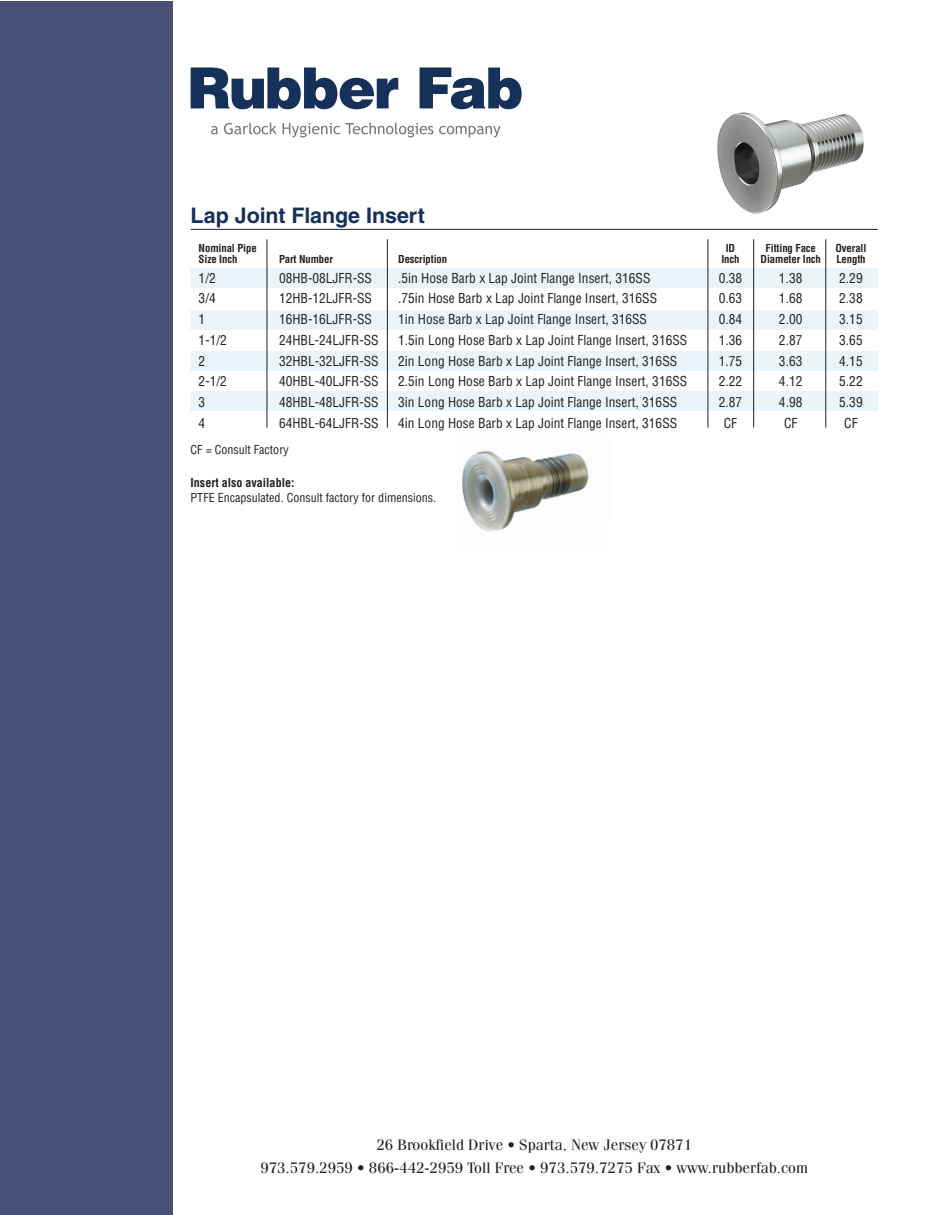
<style>
.page{position:relative;width:945px;height:1215px;background:#fff}
.page>*{position:absolute;margin:0;border:0;box-sizing:border-box;transform-origin:0 0}
._2_hose_name{font:700 21.45px "Helvetica LT Std";letter-spacing:-.005em;color:#153059}
.t1{font:15.15px "Fenice Std";color:#231f20}
.parstl_lits_2{font:condensed 13.35px "Helvetica LT Std";color:#231f20}
.part_list{font:condensed 12px "Helvetica LT Std";color:#231f20}
.part_list-2{font:700 condensed 12px "Helvetica LT Std";color:#231f20}
.parstl_lits_2-2{font:condensed 12px "Helvetica LT Std";color:#231f20}
.chart_top{font:700 condensed 10.65px "Helvetica LT Std";letter-spacing:-.01em;color:#231f20}
</style>
<div class="page">
<div style="left:1px;top:1px;width:172px;height:1214px;background:#485175"></div>
<svg style="left:191px;top:68px;width:207px;height:41px"></svg>
<svg style="left:420px;top:68px;width:102px;height:41px"></svg>
<svg style="left:211px;top:126px;width:7px;height:8px"></svg>
<svg style="left:224px;top:123px;width:53px;height:11px"></svg>
<svg style="left:283px;top:123px;width:150px;height:14px"></svg>
<svg style="left:439px;top:126px;width:62px;height:11px"></svg>
<img style="left:717px;top:112px;width:147px;height:102px">
<div style="left:191px;top:268px;width:687px;height:20px;background:#ebf5f9"></div>
<div style="left:191px;top:310px;width:687px;height:20px;background:#ebf5f9"></div>
<div style="left:191px;top:351px;width:687px;height:20px;background:#ebf5f9"></div>
<div style="left:191px;top:392px;width:687px;height:19px;background:#ebf5f9"></div>
<hr style="left:267px;top:239px;width:1px;height:189px;background:#231f20">
<hr style="left:387px;top:239px;width:1px;height:189px;background:#231f20">
<hr style="left:708px;top:239px;width:1px;height:189px;background:#231f20">
<hr style="left:753px;top:239px;width:1px;height:189px;background:#231f20">
<hr style="left:825px;top:239px;width:1px;height:189px;background:#231f20">
<hr style="left:191px;top:229px;width:687px;height:1px;background:#231f20">
<img style="left:462px;top:450px;width:127px;height:82px">
<p class="_2_hose_name" style="left:191px;top:202px;width:236px">Lap Joint Flange Insert</p>
<p class="chart_top" style="left:199px;top:241px;width:60px">Nominal Pipe</p>
<p class="chart_top" style="left:726px;top:241px;width:11px">ID</p>
<p class="chart_top" style="left:766px;top:241px;width:52px">Fitting Face</p>
<p class="chart_top" style="left:836px;top:241px;width:32px">Overall</p>
<p class="chart_top" style="left:199px;top:252px;width:40px">Size Inch</p>
<p class="chart_top" style="left:279px;top:252px;width:55px">Part Number</p>
<p class="chart_top" style="left:398px;top:252px;width:50px">Description</p>
<p class="chart_top" style="left:721px;top:252px;width:20px">Inch</p>
<p class="chart_top" style="left:761px;top:252px;width:62px">Diameter Inch</p>
<p class="chart_top" style="left:836px;top:252px;width:31px">Length</p>
<p class="parstl_lits_2" style="left:199px;top:269px;width:19px">1/2</p>
<p class="parstl_lits_2" style="left:279px;top:269px;width:95px">08HB-08LJFR-SS</p>
<p class="parstl_lits_2" style="left:398px;top:269px;width:254px">.5in Hose Barb x Lap Joint Flange Insert, 316SS</p>
<p class="parstl_lits_2" style="left:719px;top:269px;width:25px">0.38</p>
<p class="parstl_lits_2" style="left:779px;top:269px;width:25px">1.38</p>
<p class="parstl_lits_2" style="left:839px;top:269px;width:25px">2.29</p>
<p class="parstl_lits_2" style="left:199px;top:290px;width:19px">3/4</p>
<p class="parstl_lits_2" style="left:279px;top:290px;width:95px">12HB-12LJFR-SS</p>
<p class="parstl_lits_2" style="left:398px;top:290px;width:260px">.75in Hose Barb x Lap Joint Flange Insert, 316SS</p>
<p class="parstl_lits_2" style="left:719px;top:290px;width:25px">0.63</p>
<p class="parstl_lits_2" style="left:779px;top:290px;width:25px">1.68</p>
<p class="parstl_lits_2" style="left:839px;top:290px;width:25px">2.38</p>
<p class="parstl_lits_2" style="left:199px;top:311px;width:8px">1</p>
<p class="parstl_lits_2" style="left:279px;top:311px;width:95px">16HB-16LJFR-SS</p>
<p class="parstl_lits_2" style="left:398px;top:311px;width:250px">1in Hose Barb x Lap Joint Flange Insert, 316SS</p>
<p class="parstl_lits_2" style="left:719px;top:311px;width:25px">0.84</p>
<p class="parstl_lits_2" style="left:779px;top:311px;width:25px">2.00</p>
<p class="parstl_lits_2" style="left:839px;top:311px;width:25px">3.15</p>
<p class="parstl_lits_2" style="left:199px;top:332px;width:30px">1-1/2</p>
<p class="parstl_lits_2" style="left:279px;top:332px;width:101px">24HBL-24LJFR-SS</p>
<p class="parstl_lits_2" style="left:398px;top:332px;width:291px">1.5in Long Hose Barb x Lap Joint Flange Insert, 316SS</p>
<p class="parstl_lits_2" style="left:719px;top:332px;width:25px">1.36</p>
<p class="parstl_lits_2" style="left:779px;top:332px;width:25px">2.87</p>
<p class="parstl_lits_2" style="left:839px;top:332px;width:25px">3.65</p>
<p class="parstl_lits_2" style="left:199px;top:352px;width:8px">2</p>
<p class="parstl_lits_2" style="left:279px;top:352px;width:101px">32HBL-32LJFR-SS</p>
<p class="parstl_lits_2" style="left:398px;top:352px;width:281px">2in Long Hose Barb x Lap Joint Flange Insert, 316SS</p>
<p class="parstl_lits_2" style="left:719px;top:352px;width:25px">1.75</p>
<p class="parstl_lits_2" style="left:779px;top:352px;width:25px">3.63</p>
<p class="parstl_lits_2" style="left:839px;top:352px;width:25px">4.15</p>
<p class="parstl_lits_2" style="left:199px;top:373px;width:30px">2-1/2</p>
<p class="parstl_lits_2" style="left:279px;top:373px;width:101px">40HBL-40LJFR-SS</p>
<p class="parstl_lits_2" style="left:398px;top:373px;width:291px">2.5in Long Hose Barb x Lap Joint Flange Insert, 316SS</p>
<p class="parstl_lits_2" style="left:719px;top:373px;width:25px">2.22</p>
<p class="parstl_lits_2" style="left:779px;top:373px;width:25px">4.12</p>
<p class="parstl_lits_2" style="left:839px;top:373px;width:25px">5.22</p>
<p class="parstl_lits_2" style="left:199px;top:394px;width:8px">3</p>
<p class="parstl_lits_2" style="left:279px;top:394px;width:101px">48HBL-48LJFR-SS</p>
<p class="parstl_lits_2" style="left:398px;top:394px;width:281px">3in Long Hose Barb x Lap Joint Flange Insert, 316SS</p>
<p class="parstl_lits_2" style="left:719px;top:394px;width:25px">2.87</p>
<p class="parstl_lits_2" style="left:779px;top:394px;width:25px">4.98</p>
<p class="parstl_lits_2" style="left:839px;top:394px;width:25px">5.39</p>
<p class="parstl_lits_2" style="left:199px;top:415px;width:8px">4</p>
<p class="parstl_lits_2" style="left:279px;top:415px;width:101px">64HBL-64LJFR-SS</p>
<p class="parstl_lits_2" style="left:398px;top:415px;width:281px">4in Long Hose Barb x Lap Joint Flange Insert, 316SS</p>
<p class="parstl_lits_2" style="left:724px;top:415px;width:15px">CF</p>
<p class="parstl_lits_2" style="left:784px;top:415px;width:15px">CF</p>
<p class="parstl_lits_2" style="left:844px;top:415px;width:15px">CF</p>
<p class="parstl_lits_2-2" style="left:191px;top:442px;width:100px">CF = Consult Factory</p>
<p class="part_list-2" style="left:191px;top:475px;width:105px">Insert also available:</p>
<p class="part_list" style="left:191px;top:490px;width:247px">PTFE Encapsulated. Consult factory for dimensions.</p>
<p class="t1" style="left:376px;top:1136px;width:317px">26 Brookfield Drive • Sparta, New Jersey 07871</p>
<p class="t1" style="left:260px;top:1158px;width:549px">973.579.2959 • 866-442-2959 Toll Free • 973.579.7275 Fax • www.rubberfab.com</p>
</div>
